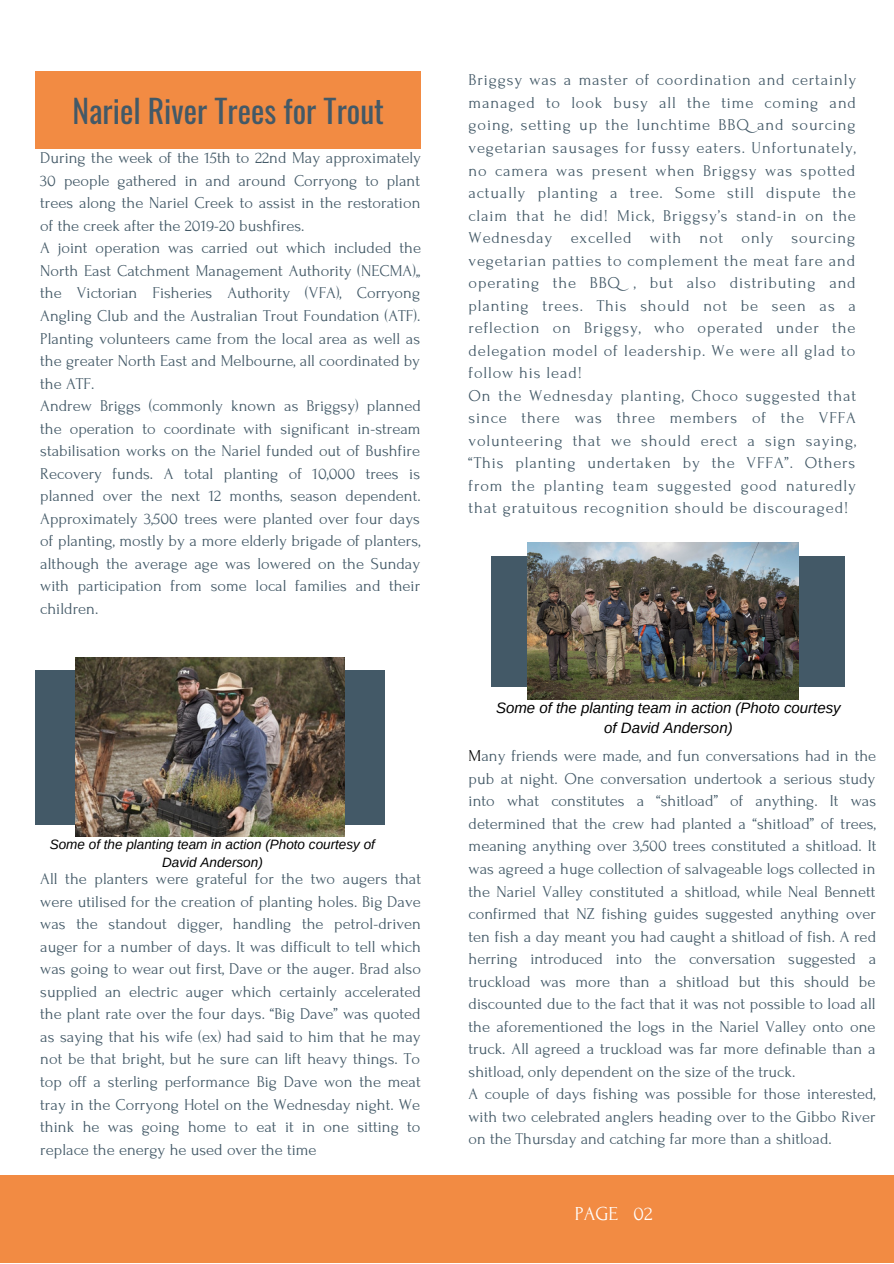
<style>
.page{position:relative;width:894px;height:1264px;background:#fff}
.page>*{position:absolute;margin:0;border:0;box-sizing:border-box;transform-origin:0 0}
.t1{font:31.65px "Oswald";color:#435967}
.t2{font:19.8px "Forum";color:#fff}
.t3{font:16.5px/22.5px "Forum";color:#435967;text-align:justify}
.t4{font:16.35px/22.5px "Forum";color:#435967;text-align:justify}
.t5{font:italic 15px/20.2px "Arimo";color:#000;text-align:center}
.t6{font:italic 13.5px/18px "Arimo";color:#000;text-align:center}
.s1{color:#000}
</style>
<div class="page">
<div style="left:35px;top:71px;width:386px;height:78px;background:#f28b43"></div>
<div style="left:35px;top:670px;width:350px;height:154px;background:#435967"></div>
<div style="left:0;top:1175px;width:893px;height:87px;background:#f28b43"></div>
<img style="left:76px;top:657px;width:269px;height:179px">
<div style="left:491px;top:555px;width:354px;height:131px;background:#435967"></div>
<img style="left:527px;top:542px;width:271px;height:157px">
<p class="t1" style="left:72px;top:86px;width:313px">Nariel River Trees for Trout</p>
<p class="t3" style="left:40px;top:147px;width:382px">During the week of the 15th to 22nd May approximately 30 people gathered in and around Corryong to plant trees along the Nariel Creek to assist in the restoration of the creek after the 2019-20 bushfires.</p>
<p class="t3" style="left:40px;top:237px;width:382px">A joint operation was carried out which included the North East Catchment Management Authority (NECMA),, the Victorian Fisheries Authority (VFA), Corryong Angling Club and the Australian Trout Foundation (ATF).<br>Planting volunteers came from the local area as well as the greater North East and Melbourne, all coordinated by the ATF.</p>
<p class="t3" style="left:40px;top:395px;width:382px">Andrew Briggs (commonly known as Briggsy) planned the operation to coordinate with significant in-stream stabilisation works on the Nariel funded out of Bushfire Recovery funds. A total planting of 10,000 trees is planned over the next 12 months, season dependent.<br>Approximately 3,500 trees were planted over four days of planting, mostly by a more elderly brigade of planters, although the average age was lowered on the Sunday with participation from some local families and their children.</p>
<p class="t6" style="left:50px;top:835px;width:326px">Some of the planting team in action (Photo courtesy of<br>David Anderson)</p>
<p class="t3" style="left:40px;top:868px;width:382px">All the planters were grateful for the two augers that were utilised for the creation of planting holes. Big Dave was the standout digger, handling the petrol-driven auger for a number of days. It was difficult to tell which was going to wear out first, Dave or the auger. Brad also supplied an electric auger which certainly accelerated the plant rate over the four days. “Big Dave” was quoted as saying that his wife (ex) had said to him that he may not be that bright, but he sure can lift heavy things. To top off a sterling performance Big Dave won the meat tray in the Corryong Hotel on the Wednesday night. We think he was going home to eat it in one sitting to replace the energy he used over the time</p>
<p class="t3" style="left:468px;top:69px;width:389px">Briggsy was a master of coordination and certainly managed to look busy all the time coming and going, setting up the lunchtime BBQand sourcing vegetarian sausages for fussy eaters. Unfortunately, no camera was present when Briggsy was spotted actually planting a tree. Some still dispute the claim that he did! Mick, Briggsy’s stand-in on the Wednesday excelled with not only sourcing vegetarian patties to complement the meat fare and operating the BBQ , but also distributing and planting trees. This should not be seen as a reflection on Briggsy, who operated under the delegation model of leadership. We were all glad to follow his lead!</p>
<p class="t3" style="left:468px;top:384px;width:389px">On the Wednesday planting, Choco suggested that since there was three members of the VFFA volunteering that we should erect a sign saying, “This planting undertaken by the VFFA”. Others from the planting team suggested good naturedly that gratuitous recognition should be discouraged!</p>
<p class="t5" style="left:496px;top:697px;width:346px">Some of the planting team in action (Photo courtesy of David Anderson)</p>
<p class="t3" style="left:468px;top:745px;width:409px"><span class="s1">M</span>any friends were made, and fun conversations had in the pub at night. One conversation undertook a serious study into what constitutes a “shitload” of anything. It was determined that the crew had planted a “shitload” of trees, meaning anything over 3,500 trees constituted a shitload. It was agreed a huge collection of salvageable logs collected in the Nariel Valley constituted a shitload, while Neal Bennett confirmed that NZ fishing guides suggested anything over ten fish a day meant you had caught a shitload of fish. A red herring introduced into the conversation suggested a truckload was more than a shitload but this should be discounted due to the fact that it was not possible to load all the aforementioned the logs in the Nariel Valley onto one truck. All agreed a truckload was far more definable than a shitload, only dependent on the size of the truck.</p>
<p class="t4" style="left:468px;top:1083px;width:408px">A couple of days fishing was possible for those interested, with two celebrated anglers heading over to the Gibbo River on the Thursday and catching far more than a shitload.</p>
<p class="t2" style="left:574px;top:1202px;width:79px">PAGE 02</p>
</div>
